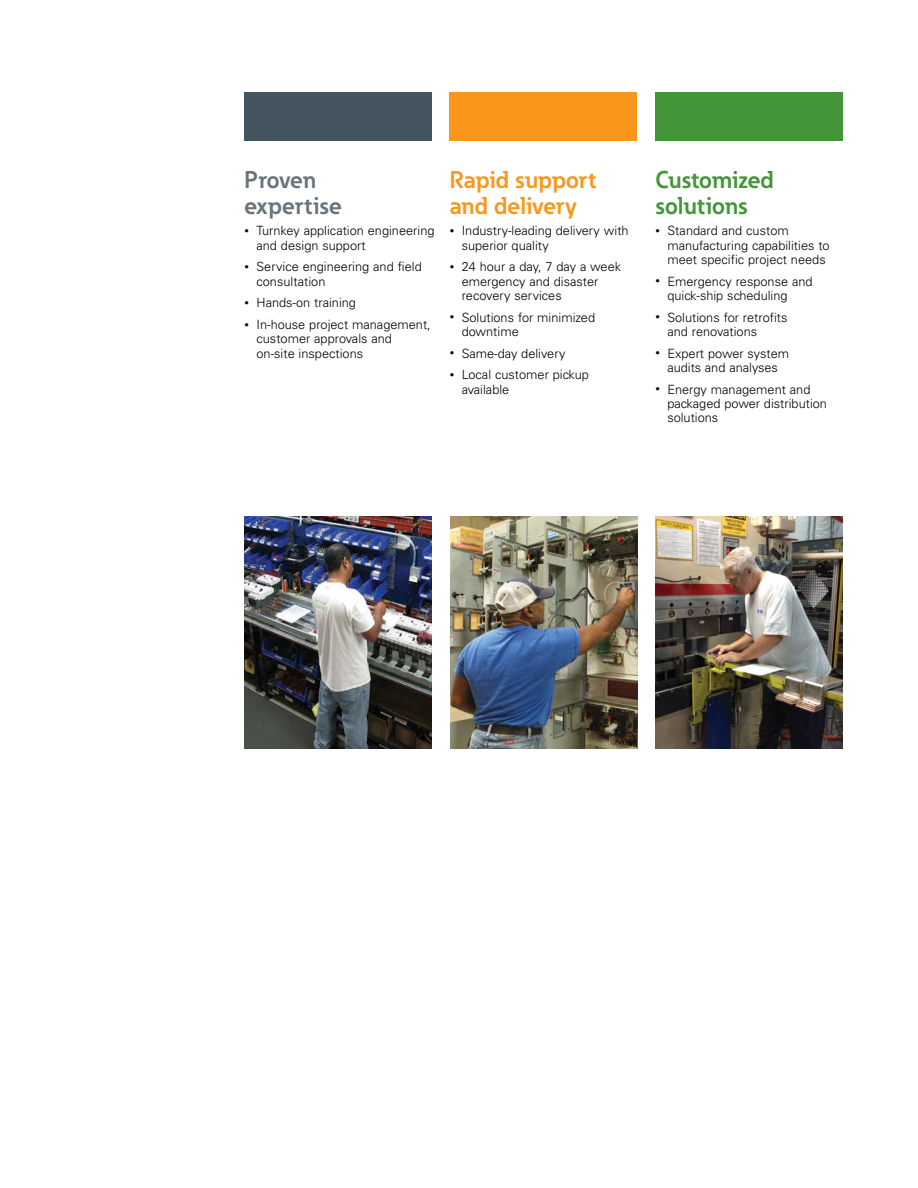
<style>
.page{position:relative;width:918px;height:1188px;background:#fff}
.page>*{position:absolute;margin:0;border:0;box-sizing:border-box;transform-origin:0 0}
.t1{font:700 24px/25.5px "Eaton";letter-spacing:-.01em;color:#f8971b}
.t2{font:700 24px/25.5px "Eaton";color:#429538}
.t3{font:700 24px/25.5px "Eaton";color:#69737a}
.t4{font:300 12.75px/14.2px "Univers LT Std";color:#000}
.s1{font-size:9px}
</style>
<div class="page">
<div style="left:244px;top:92px;width:188px;height:48px;background:#445560"></div>
<div style="left:450px;top:92px;width:187px;height:48px;background:#f8971b"></div>
<div style="left:655px;top:92px;width:188px;height:48px;background:#429538"></div>
<img style="left:450px;top:517px;width:188px;height:232px">
<img style="left:656px;top:517px;width:187px;height:232px">
<img style="left:245px;top:517px;width:187px;height:232px">
<h1 class="t3" style="left:244px;top:167px;width:99px">Proven expertise</h1>
<p class="t4" style="left:256px;top:224px;width:180px;text-indent:-12px"><span class="s1">•</span> Turnkey application engineering and design support</p>
<p class="t4" style="left:256px;top:260px;width:167px;text-indent:-12px"><span class="s1">•</span> Service engineering and field consultation</p>
<p class="t4" style="left:244px;top:296px;width:113px"><span class="s1">•</span> Hands-on training</p>
<p class="t4" style="left:256px;top:317px;width:176px;text-indent:-12px"><span class="s1">•</span> In-house project management, customer approvals and on-site inspections</p>
<h1 class="t1" style="left:450px;top:167px;width:148px">Rapid support and delivery</h1>
<p class="t4" style="left:462px;top:224px;width:169px;text-indent:-12px"><span class="s1">•</span> Industry-leading delivery with superior quality</p>
<p class="t4" style="left:462px;top:260px;width:161px;text-indent:-12px"><span class="s1">•</span> 24 hour a day, 7 day a week emergency and disaster recovery services</p>
<p class="t4" style="left:462px;top:310px;width:135px;text-indent:-12px"><span class="s1">•</span> Solutions for minimized downtime</p>
<p class="t4" style="left:450px;top:346px;width:117px"><span class="s1">•</span> Same-day delivery</p>
<p class="t4" style="left:462px;top:368px;width:129px;text-indent:-12px"><span class="s1">•</span> Local customer pickup available</p>
<h1 class="t2" style="left:655px;top:167px;width:120px">Customized solutions</h1>
<p class="t4" style="left:667px;top:224px;width:164px;text-indent:-12px"><span class="s1">•</span> Standard and custom manufacturing capabilities to meet specific project needs</p>
<p class="t4" style="left:667px;top:274px;width:147px;text-indent:-12px"><span class="s1">•</span> Emergency response and quick-ship scheduling</p>
<p class="t4" style="left:667px;top:310px;width:122px;text-indent:-12px"><span class="s1">•</span> Solutions for retrofits and renovations</p>
<p class="t4" style="left:655px;top:346px;width:135px;text-align:center"><span class="s1">•</span> Expert power system audits and analyses</p>
<p class="t4" style="left:667px;top:382px;width:161px;text-indent:-12px"><span class="s1">•</span> Energy management and packaged power distribution solutions</p>
</div>
